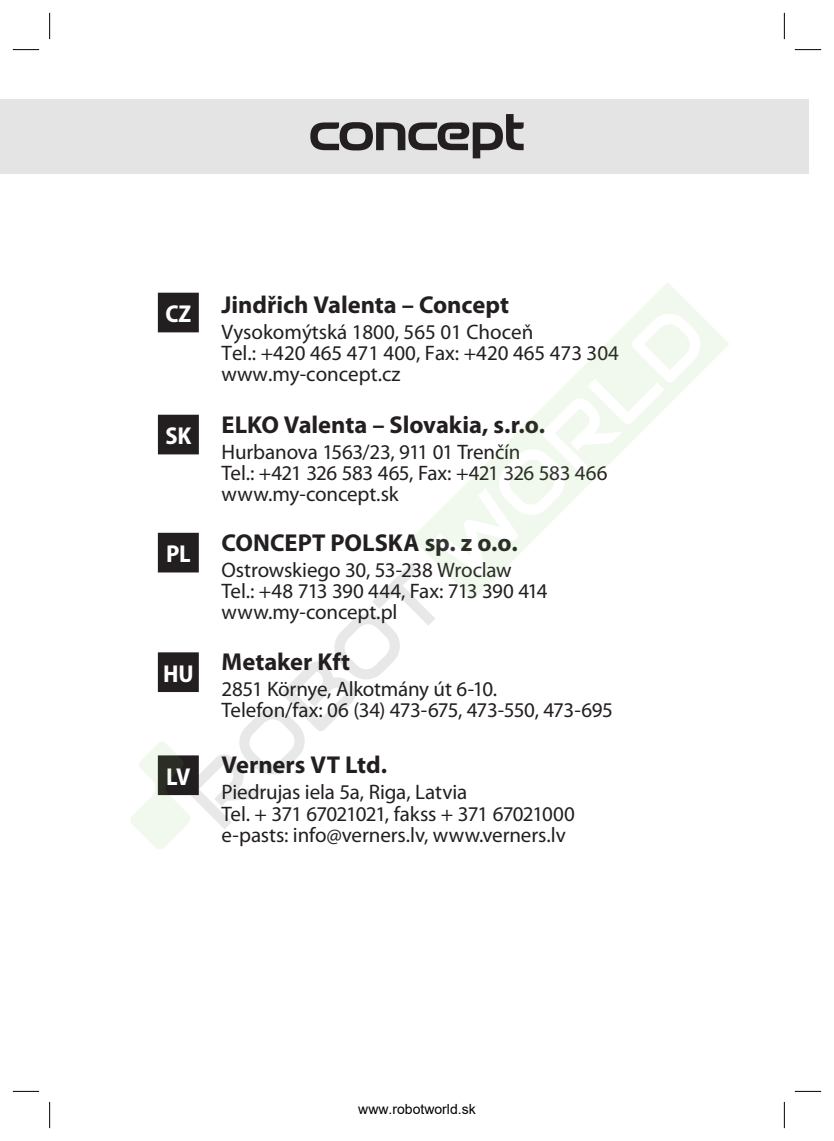
<style>
.page{position:relative;width:834px;height:1141px;background:#fff}
.page>*{position:absolute;margin:0;border:0;box-sizing:border-box;transform-origin:0 0}
.Odrážky-moje_bold{font:700 24.5px "Myriad Pro";color:#231f20}
.Odrážky-moje_bold-2{font:700 semi-condensed 24.5px "Myriad Pro";letter-spacing:-.005em;color:#fff}
.Odrážky-moje_bold-3{font:21px/21px "Myriad Pro";letter-spacing:-.005em;color:#231f20}
.t1{font:14px "Arial";color:#000}
</style>
<div class="page">
<div style="left:0;top:99px;width:809px;height:75px;background:#e4e4e4"></div>
<svg style="left:310px;top:114px;width:213px;height:44px"></svg>
<div style="left:159px;top:294px;width:39px;height:37px;background:#231f20"></div>
<div style="left:158px;top:293px;width:41px;height:39px;border:2px solid #231f20"></div>
<svg style="left:13px;top:49px;width:26px;height:1px"></svg>
<svg style="left:794px;top:49px;width:27px;height:1px"></svg>
<svg style="left:13px;top:1091px;width:26px;height:1px"></svg>
<svg style="left:794px;top:1091px;width:27px;height:1px"></svg>
<svg style="left:49px;top:13px;width:1px;height:26px"></svg>
<svg style="left:49px;top:1102px;width:1px;height:26px"></svg>
<svg style="left:783px;top:13px;width:1px;height:26px"></svg>
<svg style="left:783px;top:1102px;width:1px;height:26px"></svg>
<svg style="left:646px;top:282px;width:83px;height:82px"></svg>
<svg style="left:131px;top:304px;width:578px;height:545px"></svg>
<p class="Odrážky-moje_bold-2" style="left:165px;top:300px;width:27px">CZ</p>
<p class="Odrážky-moje_bold-2" style="left:165px;top:422px;width:27px">SK</p>
<p class="Odrážky-moje_bold-2" style="left:166px;top:540px;width:26px">PL</p>
<p class="Odrážky-moje_bold-2" style="left:163px;top:660px;width:32px">HU</p>
<p class="Odrážky-moje_bold-2" style="left:166px;top:763px;width:26px">LV</p>
<p class="Odrážky-moje_bold" style="left:221px;top:291px;width:289px">Jindřich Valenta – Concept</p>
<p class="Odrážky-moje_bold-3" style="left:221px;top:322px;width:399px">Vysokomýtská 1800, 565 01 Choceň<br>Tel.: +420 465 471 400, Fax: +420 465 473 304 www.my-concept.cz</p>
<p class="Odrážky-moje_bold" style="left:221px;top:411px;width:325px">ELKO Valenta – Slovakia, s.r.o.</p>
<p class="Odrážky-moje_bold-3" style="left:221px;top:442px;width:387px">Hurbanova 1563/23, 911 01 Trenčín<br>Tel.: +421 326 583 465, Fax: +421 326 583 466 www.my-concept.sk</p>
<p class="Odrážky-moje_bold" style="left:221px;top:529px;width:297px">CONCEPT POLSKA sp. z o.o.</p>
<p class="Odrážky-moje_bold-3" style="left:221px;top:560px;width:327px">Ostrowskiego 30, 53-238 Wroclaw<br>Tel.: +48 713 390 444, Fax: 713 390 414 www.my-concept.pl</p>
<p class="Odrážky-moje_bold" style="left:221px;top:648px;width:130px">Metaker Kft</p>
<p class="Odrážky-moje_bold-3" style="left:221px;top:679px;width:393px">2851 Környe, Alkotmány út 6-10.<br>Telefon/fax: 06 (34) 473-675, 473-550, 473-695</p>
<p class="Odrážky-moje_bold" style="left:221px;top:751px;width:167px">Verners VT Ltd.</p>
<p class="Odrážky-moje_bold-3" style="left:221px;top:782px;width:354px">Piedrujas iela 5a, Riga, Latvia<br>Tel. + 371 67021021, fakss + 371 67021000 e-pasts: info@verners.lv, www.verners.lv</p>
<p class="t1" style="left:358px;top:1099px;width:119px">www.robotworld.sk</p>
</div>
